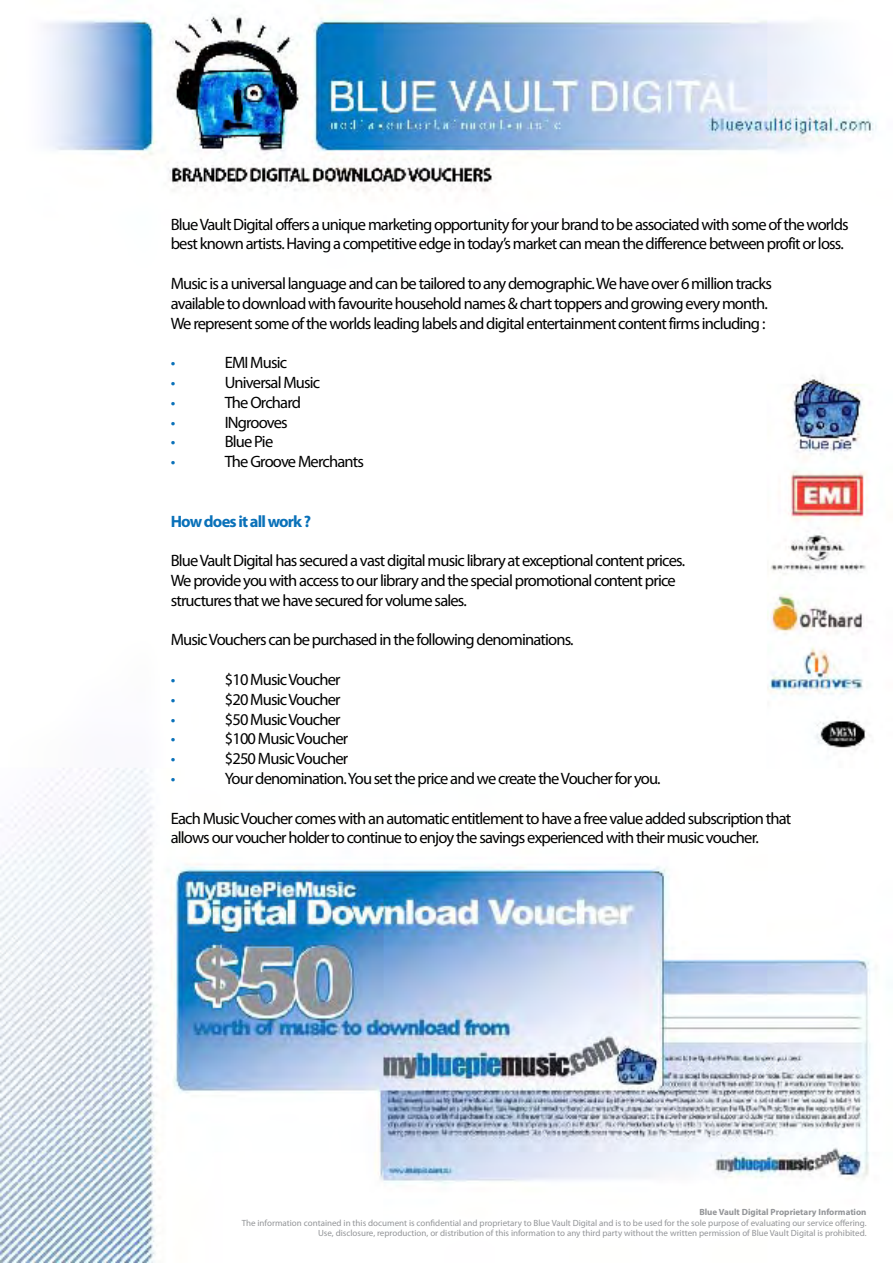
<style>
.page{position:relative;width:893px;height:1263px;background:#fff}
.page>*{position:absolute;margin:0;border:0;box-sizing:border-box;transform-origin:0 0}
.t1{font:16.5px/19.8px "Myriad Pro";letter-spacing:-.05em;color:#000}
.t2{font:700 16.5px "Myriad Pro";letter-spacing:-.05em;color:#0a71b9}
.t3{font:16.5px "Myriad Pro";color:#0a71b9}
.t4{font:9px/10.8px "Myriad Pro";color:#939598;text-align:right}
.t5{font:700 9px "Myriad Pro";color:#939598}
</style>
<div class="page">
<img style="left:0;top:14px;width:877px;height:1249px">
<p class="t1" style="left:171px;top:214px;width:679px">Blue Vault Digital offers a unique marketing opportunity for your brand to be associated with some of the worlds best known artists. Having a competitive edge in today’s market can mean the difference between profit or loss.</p>
<p class="t1" style="left:171px;top:273px;width:603px">Music is a universal language and can be tailored to any demographic. We have over 6 million tracks available to download with favourite household names &amp; chart toppers and growing every month.<br>We represent some of the worlds leading labels and digital entertainment content firms including :</p>
<p class="t3" style="left:171px;top:352px;width:6px">•</p>
<p class="t1" style="left:225px;top:352px;width:64px">EMI Music</p>
<p class="t3" style="left:171px;top:372px;width:6px">•</p>
<p class="t1" style="left:225px;top:372px;width:97px">Universal Music</p>
<p class="t3" style="left:171px;top:392px;width:6px">•</p>
<p class="t1" style="left:225px;top:392px;width:78px">The Orchard</p>
<p class="t3" style="left:171px;top:412px;width:6px">•</p>
<p class="t1" style="left:225px;top:412px;width:65px">INgrooves</p>
<p class="t3" style="left:171px;top:432px;width:6px">•</p>
<p class="t1" style="left:225px;top:432px;width:50px">Blue Pie</p>
<p class="t3" style="left:171px;top:451px;width:6px">•</p>
<p class="t1" style="left:225px;top:451px;width:141px">The Groove Merchants</p>
<p class="t2" style="left:171px;top:510px;width:142px">How does it all work ?</p>
<p class="t1" style="left:171px;top:550px;width:516px">Blue Vault Digital has secured a vast digital music library at exceptional content prices.<br>We provide you with access to our library and the special promotional content price structures that we have secured for volume sales.</p>
<p class="t1" style="left:171px;top:630px;width:404px">Music Vouchers can be purchased in the following denominations.</p>
<p class="t3" style="left:171px;top:669px;width:6px">•</p>
<p class="t1" style="left:225px;top:669px;width:117px">$10 Music Voucher</p>
<p class="t3" style="left:171px;top:689px;width:6px">•</p>
<p class="t1" style="left:225px;top:689px;width:117px">$20 Music Voucher</p>
<p class="t3" style="left:171px;top:709px;width:6px">•</p>
<p class="t1" style="left:225px;top:709px;width:117px">$50 Music Voucher</p>
<p class="t3" style="left:171px;top:729px;width:6px">•</p>
<p class="t1" style="left:225px;top:729px;width:125px">$100 Music Voucher</p>
<p class="t3" style="left:171px;top:748px;width:6px">•</p>
<p class="t1" style="left:225px;top:748px;width:125px">$250 Music Voucher</p>
<p class="t3" style="left:171px;top:768px;width:6px">•</p>
<p class="t1" style="left:225px;top:768px;width:437px">Your denomination. You set the price and we create the Voucher for you.</p>
<p class="t1" style="left:171px;top:808px;width:622px">Each Music Voucher comes with an automatic entitlement to have a free value added subscription that allows our voucher holder to continue to enjoy the savings experienced with their music voucher.</p>
<p class="t5" style="left:699px;top:1206px;width:169px">Blue Vault Digital Proprietary Information</p>
<p class="t4" style="left:242px;top:1217px;width:626px">The information contained in this document is confidential and proprietary to Blue Vault Digital and is to be used for the sole purpose of evaluating our service offering.<br>Use, disclosure, reproduction, or distribution of this information to any third party without the written permission of Blue Vault Digital is prohibited.</p>
</div>
